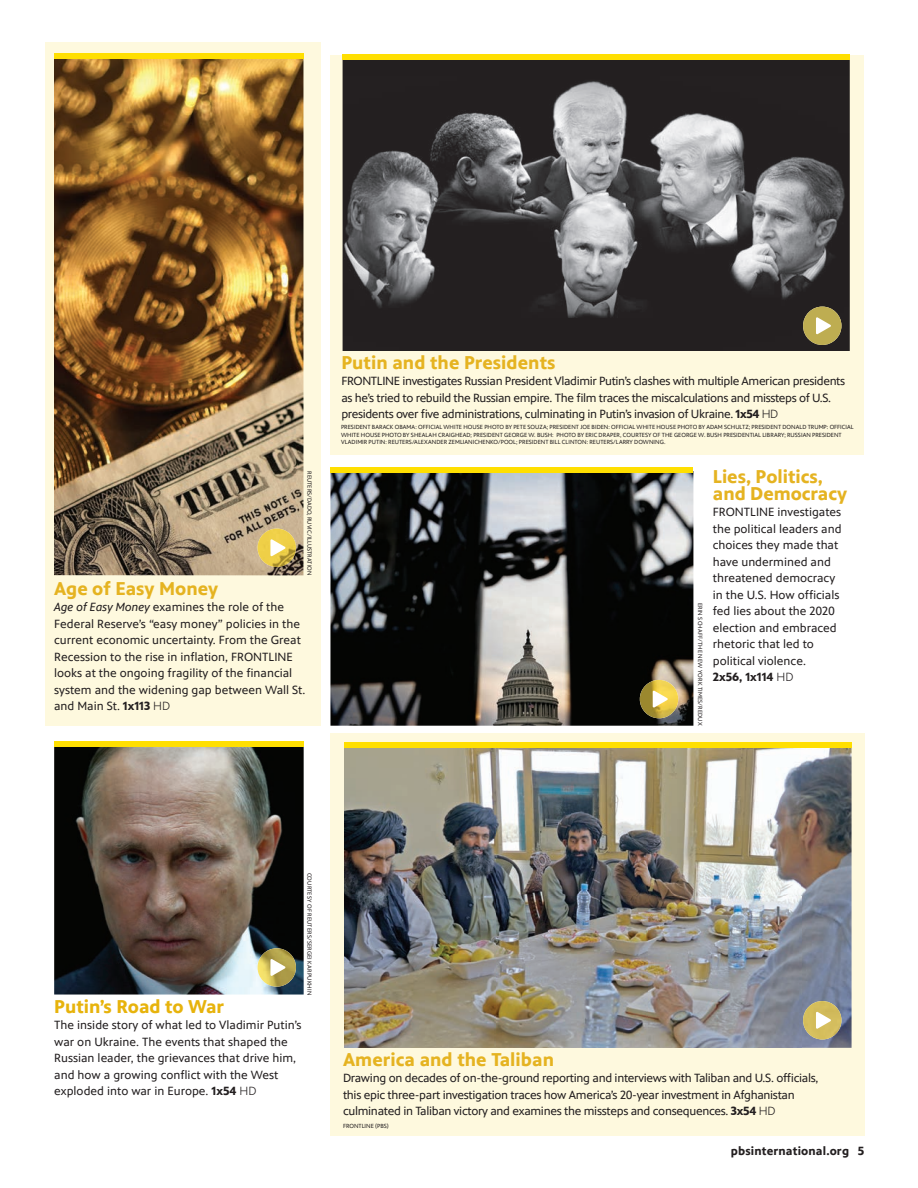
<style>
.page{position:relative;width:918px;height:1188px;background:#fff}
.page>*{position:absolute;margin:0;border:0;box-sizing:border-box;transform-origin:0 0}
.t1{font:700 18.75px/16.5px "PBS Sans";color:#e5b321}
.t2{font:700 18.75px "PBS Sans";color:#e7b30c}
.t3{font:12px/16.5px "PBS Sans";color:#231f20}
.t4{font:12px/16.5px "PBS Sans";letter-spacing:-.03em;color:#231f20}
.t5{font:12px/16.5px "PBS Sans";letter-spacing:-.025em;color:#231f20}
.t6{font:700 12px "PBS Sans";letter-spacing:.015em;color:#231f20}
.t7{font:6px/7.5px "PBS Sans";letter-spacing:.005em;color:#231f20}
.t8{font:6px "PBS Sans";letter-spacing:.025em;color:#231f20}
.s1{font-style:italic}
.s2{font-weight:700}
.s3{font-weight:300}
</style>
<div class="page">
<div style="left:45px;top:43px;width:276px;height:683px;background:#fef9de"></div>
<img style="left:54px;top:59px;width:249px;height:516px">
<div style="left:54px;top:54px;width:250px;height:5px;background:#ffdf01"></div>
<img style="left:330px;top:473px;width:363px;height:253px">
<div style="left:330px;top:467px;width:363px;height:6px;background:#ffdf01"></div>
<img style="left:54px;top:745px;width:250px;height:250px">
<div style="left:330px;top:733px;width:534px;height:403px;background:#fef9de"></div>
<img style="left:344px;top:747px;width:508px;height:301px">
<div style="left:344px;top:742px;width:508px;height:5px;background:#ffdf01"></div>
<div style="left:54px;top:742px;width:249px;height:5px;background:#ffdf01"></div>
<div style="left:330px;top:55px;width:534px;height:400px;background:#fef9de"></div>
<img style="left:343px;top:60px;width:507px;height:291px">
<div style="left:342px;top:54px;width:508px;height:6px;background:#ffdf01"></div>
<img style="left:803px;top:307px;width:39px;height:38px;border-radius:19px">
<svg style="left:816px;top:317px;width:15px;height:18px"></svg>
<img style="left:803px;top:1001px;width:39px;height:39px;border-radius:19px">
<svg style="left:816px;top:1012px;width:15px;height:17px"></svg>
<img style="left:640px;top:680px;width:38px;height:38px;border-radius:19px">
<svg style="left:653px;top:690px;width:15px;height:18px"></svg>
<img style="left:258px;top:529px;width:38px;height:38px;border-radius:19px">
<svg style="left:270px;top:539px;width:15px;height:18px"></svg>
<img style="left:258px;top:948px;width:38px;height:39px;border-radius:19px">
<svg style="left:270px;top:959px;width:15px;height:17px"></svg>
<p class="t7" style="left:313px;top:471px;width:105px;rotate:90deg">REUTERS/DADO, RUVIC/ILLUSTRATION</p>
<h1 class="t1" style="left:54px;top:580px;width:165px">Age of Easy Money</h1>
<p class="t3" style="left:54px;top:599px;width:253px"><span class="s1">Age of Easy Money</span> examines the role of the Federal Reserve’s “easy money” policies in the current economic uncertainty. From the Great Recession to the rise in inflation, FRONTLINE looks at the ongoing fragility of the financial system and the widening gap between Wall St. and Main St. <span class="s2">1x113</span> <span class="s3">HD</span></p>
<h1 class="t1" style="left:341px;top:354px;width:216px">Putin and the Presidents</h1>
<p class="t4" style="left:341px;top:373px;width:505px">FRONTLINE investigates Russian President Vladimir Putin’s clashes with multiple American presidents as he’s tried to rebuild the Russian empire. The film traces the miscalculations and missteps of U.S. presidents over five administrations, culminating in Putin’s invasion of Ukraine. <span class="s2">1x54</span> <span class="s3">HD</span></p>
<p class="t7" style="left:341px;top:424px;width:514px">PRESIDENT BARACK OBAMA: OFFICIAL WHITE HOUSE PHOTO BY PETE SOUZA; PRESIDENT JOE BIDEN: OFFICIAL WHITE HOUSE PHOTO BY ADAM SCHULTZ; PRESIDENT DONALD TRUMP: OFFICIAL<br>WHITE HOUSE PHOTO BY SHEALAH CRAIGHEAD; PRESIDENT GEORGE W. BUSH: PHOTO BY ERIC DRAPER, COURTESY OF THE GEORGE W. BUSH PRESIDENTIAL LIBRARY; RUSSIAN PRESIDENT<br>VLADIMIR PUTIN: REUTERS/ALEXANDER ZEMLIANICHENKO/POOL; PRESIDENT BILL CLINTON: REUTERS/LARRY DOWNING.</p>
<p class="t8" style="left:703px;top:603px;width:124px;rotate:90deg">ERIN SCHAFF/THE NEW YORK TIMES/REDUX</p>
<h1 class="t1" style="left:713px;top:469px;width:136px">Lies, Politics, and Democracy</h1>
<p class="t3" style="left:713px;top:504px;width:130px">FRONTLINE investigates the political leaders and choices they made that have undermined and threatened democracy in the U.S. How officials fed lies about the 2020 election and embraced rhetoric that led to political violence.<br><span class="s2">2x56, 1x114</span> <span class="s3">HD</span></p>
<p class="t8" style="left:313px;top:873px;width:124px;rotate:90deg">COURTESY OF REUTERS/SERGEI KARPUKHIN</p>
<h1 class="t2" style="left:54px;top:996px;width:171px">Putin’s Road to War</h1>
<p class="t3" style="left:54px;top:1017px;width:249px">The inside story of what led to Vladimir Putin’s war on Ukraine. The events that shaped the Russian leader, the grievances that drive him, and how a growing conflict with the West exploded into war in Europe. <span class="s2">1x54</span> <span class="s3">HD</span></p>
<h1 class="t1" style="left:343px;top:1052px;width:213px">America and the Taliban</h1>
<p class="t5" style="left:343px;top:1070px;width:477px">Drawing on decades of on-the-ground reporting and interviews with Taliban and U.S. officials, this epic three-part investigation traces how America’s 20-year investment in Afghanistan culminated in Taliban victory and examines the missteps and consequences. <span class="s2">3x54</span> <span class="s3">HD</span></p>
<p class="t7" style="left:343px;top:1122px;width:47px">FRONTLINE (PBS)</p>
<p class="t6" style="left:731px;top:1144px;width:135px">pbsinternational.org 5</p>
</div>
